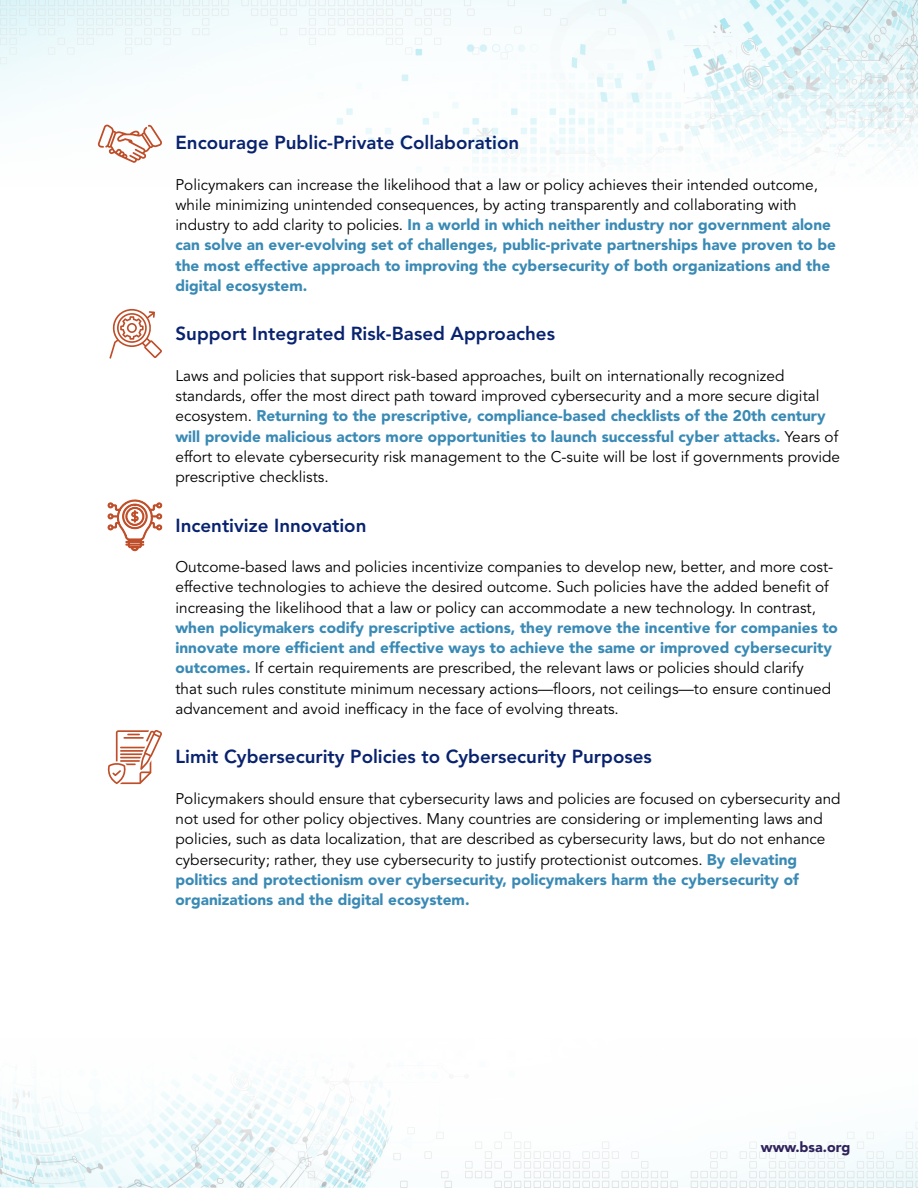
<style>
.page{position:relative;width:918px;height:1188px;background:#fff}
.page>*{position:absolute;margin:0;border:0;box-sizing:border-box;transform-origin:0 0}
.t1{font:800 18.75px "Avenir LT Std";color:#08226e}
.t2{font:15.3px/20.2px "Avenir LT Std";color:#000}
.t3{font:900 15.3px/20.2px "Avenir LT Std";color:#398ab5}
.t4{font:900 14.25px "Avenir LT Std";color:#2e225b}
.s1{font-weight:400;color:#000}
.s2{font-weight:900;color:#398ab5}
</style>
<div class="page">
<img style="left:0;top:0;width:918px;height:166px">
<img style="left:0;top:1077px;width:918px;height:111px">
<svg style="left:97px;top:124px;width:65px;height:39px"></svg>
<svg style="left:109px;top:309px;width:53px;height:50px"></svg>
<svg style="left:108px;top:499px;width:54px;height:52px"></svg>
<svg style="left:107px;top:730px;width:55px;height:54px"></svg>
<p class="t1" style="left:176px;top:132px;width:345px">Encourage Public-Private Collaboration</p>
<p class="t3" style="left:176px;top:174px;width:662px"><span class="s1">Policymakers can increase the likelihood that a law or policy achieves their intended outcome, while minimizing unintended consequences, by acting transparently and collaborating with industry to add clarity to policies.</span> In a world in which neither industry nor government alone can solve an ever-evolving set of challenges, public-private partnerships have proven to be the most effective approach to improving the cybersecurity of both organizations and the digital ecosystem.</p>
<p class="t1" style="left:176px;top:323px;width:381px">Support Integrated Risk-Based Approaches</p>
<p class="t2" style="left:176px;top:366px;width:666px">Laws and policies that support risk-based approaches, built on internationally recognized standards, offer the most direct path toward improved cybersecurity and a more secure digital ecosystem. <span class="s2">Returning to the prescriptive, compliance-based checklists of the 20th century will provide malicious actors more opportunities to launch successful cyber attacks.</span> Years of effort to elevate cybersecurity risk management to the C-suite will be lost if governments provide prescriptive checklists.</p>
<p class="t1" style="left:176px;top:514px;width:193px">Incentivize Innovation</p>
<p class="t2" style="left:176px;top:557px;width:659px">Outcome-based laws and policies incentivize companies to develop new, better, and more cost&shy;effective technologies to achieve the desired outcome. Such policies have the added benefit of increasing the likelihood that a law or policy can accommodate a new technology. In contrast,</p>
<p class="t2" style="left:176px;top:618px;width:664px"><span class="s2">when policymakers codify prescriptive actions, they remove the incentive for companies to innovate more efficient and effective ways to achieve the same or improved cybersecurity outcomes.</span> If certain requirements are prescribed, the relevant laws or policies should clarify<br>that such rules constitute minimum necessary actions—floors, not ceilings—to ensure continued advancement and avoid inefficacy in the face of evolving threats.</p>
<p class="t1" style="left:176px;top:746px;width:478px">Limit Cybersecurity Policies to Cybersecurity Purposes</p>
<p class="t2" style="left:176px;top:789px;width:667px">Policymakers should ensure that cybersecurity laws and policies are focused on cybersecurity and not used for other policy objectives. Many countries are considering or implementing laws and policies, such as data localization, that are described as cybersecurity laws, but do not enhance cybersecurity; rather, they use cybersecurity to justify protectionist outcomes. <span class="s2">By elevating politics and protectionism over cybersecurity, policymakers harm the cybersecurity of organizations and the digital ecosystem.</span></p>
<p class="t4" style="left:761px;top:1138px;width:91px">www.bsa.org</p>
</div>
